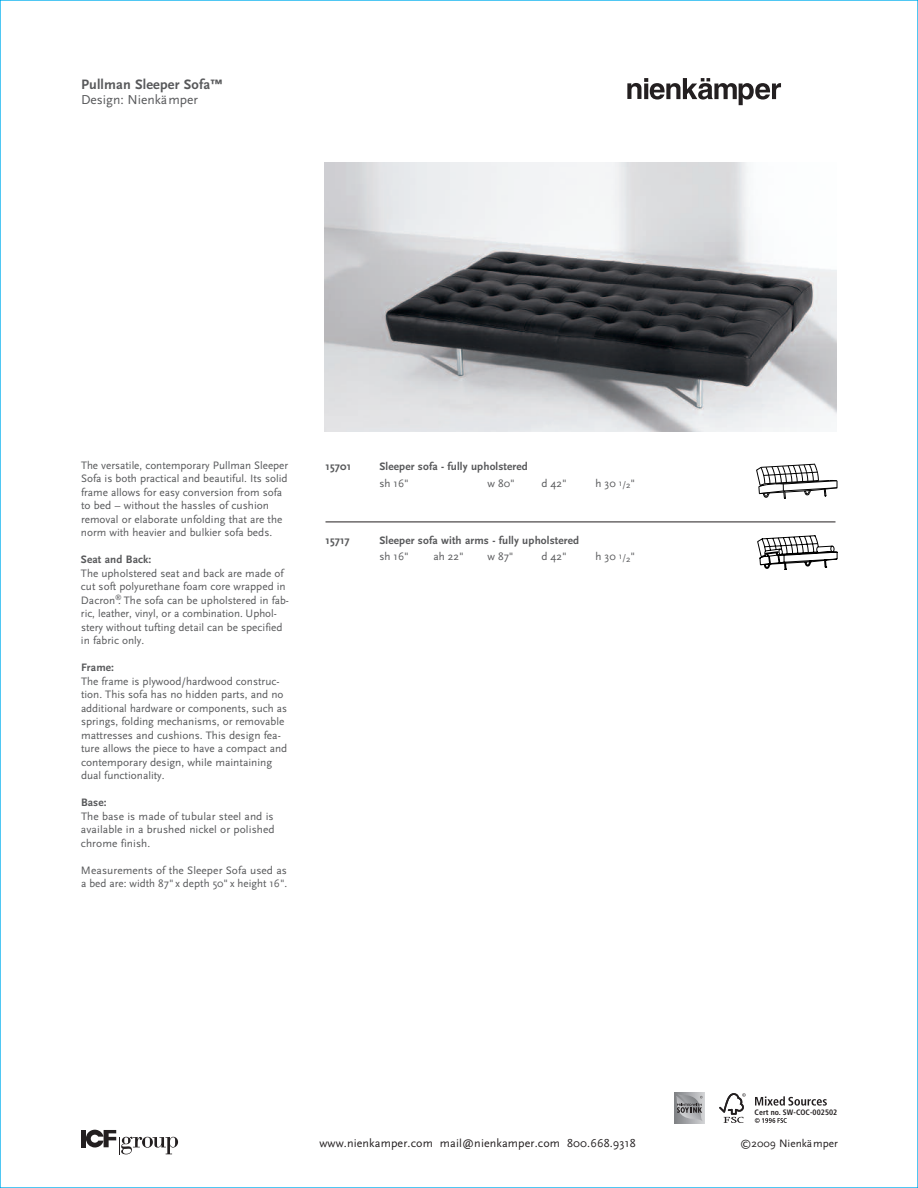
<style>
.page{position:relative;width:918px;height:1188px;background:#fff}
.page>*{position:absolute;margin:0;border:0;box-sizing:border-box;transform-origin:0 0}
.t1{font:700 14.25px "Scala Sans";letter-spacing:.01em;color:#57585a}
.t2{font:13.5px "Scala Sans";color:#57585a}
.t3{font:12px "Scala Sans";letter-spacing:.01em;color:#231f20}
.t4{font:11.25px/13.5px "Scala Sans";color:#57585a}
.t5{font:700 11.25px "Scala Sans";letter-spacing:.01em;color:#57585a}
.t6{font:11.25px "Scala Sans";color:#231f20}
.t7{font:700 condensed 7.8px "Frutiger";letter-spacing:.01em;color:#231f20}
.s1{font-size:9px}
</style>
<div class="page">
<img style="left:324px;top:162px;width:513px;height:270px">
<svg style="left:756px;top:464px;width:82px;height:35px"></svg>
<hr style="left:326px;top:522px;width:510px;height:1px;background:#231f20">
<svg style="left:757px;top:536px;width:80px;height:34px"></svg>
<div style="left:81px;top:1130px;width:5px;height:17px;background:#231f20"></div>
<svg style="left:86px;top:1130px;width:92px;height:24px"></svg>
<svg style="left:627px;top:78px;width:154px;height:27px"></svg>
<svg style="left:719px;top:1093px;width:27px;height:30px"></svg>
<svg style="left:755px;top:1096px;width:72px;height:10px"></svg>
<svg style="left:755px;top:1118px;width:32px;height:5px"></svg>
<div style="left:674px;top:1093px;width:31px;height:30px;background:#d0d1d3"></div>
<svg style="left:675px;top:1094px;width:28px;height:28px"></svg>
<p class="t1" style="left:81px;top:77px;width:143px">Pullman Sleeper Sofa™</p>
<p class="t2" style="left:81px;top:93px;width:119px">Design: Nienkämper</p>
<p class="t4" style="left:81px;top:459px;width:209px">The versatile, contemporary Pullman Sleeper Sofa is both practical and beautiful. Its solid frame allows for easy conversion from sofa to bed – without the hassles of cushion removal or elaborate unfolding that are the norm with heavier and bulkier sofa beds.</p>
<p class="t5" style="left:81px;top:554px;width:72px">Seat and Back:</p>
<p class="t4" style="left:81px;top:567px;width:209px">The upholstered seat and back are made of cut soft polyurethane foam core wrapped in Dacron<sup>®</sup>. The sofa can be upholstered in fab&shy;ric, leather, vinyl, or a combination. Uphol&shy;stery without tufting detail can be specified in fabric only.</p>
<p class="t5" style="left:81px;top:662px;width:35px">Frame:</p>
<p class="t4" style="left:81px;top:675px;width:208px">The frame is plywood/hardwood construc&shy;tion. This sofa has no hidden parts, and no additional hardware or components, such as springs, folding mechanisms, or removable mattresses and cushions. This design fea&shy;ture allows the piece to have a compact and contemporary design, while maintaining dual functionality.</p>
<p class="t5" style="left:81px;top:797px;width:27px">Base:</p>
<p class="t4" style="left:81px;top:810px;width:195px;text-align:justify">The base is made of tubular steel and is available in a brushed nickel or polished chrome finish.</p>
<p class="t4" style="left:81px;top:864px;width:208px">Measurements of the Sleeper Sofa used as a bed are: width 87" x depth 50" x height 16".</p>
<p class="t5" style="left:326px;top:460px;width:27px">15701</p>
<p class="t5" style="left:380px;top:460px;width:150px">Sleeper sofa - fully upholstered</p>
<p class="t4" style="left:379px;top:477px;width:31px">sh 16"</p>
<p class="t4" style="left:487px;top:477px;width:29px">w 80"</p>
<p class="t4" style="left:541px;top:477px;width:27px">d 42"</p>
<p class="t4" style="left:595px;top:477px;width:41px">h 30 <span class="s1">1/</span><sub>2</sub>"</p>
<p class="t5" style="left:326px;top:534px;width:26px">15717</p>
<p class="t5" style="left:380px;top:534px;width:201px">Sleeper sofa with arms - fully upholstered</p>
<p class="t4" style="left:379px;top:550px;width:31px">sh 16"</p>
<p class="t4" style="left:434px;top:550px;width:32px">ah 22"</p>
<p class="t4" style="left:488px;top:550px;width:28px">w 87"</p>
<p class="t4" style="left:541px;top:550px;width:27px">d 42"</p>
<p class="t4" style="left:595px;top:550px;width:41px">h 30 <span class="s1">1/</span><sub>2</sub>"</p>
<p class="t7" style="left:755px;top:1109px;width:84px">Cert no. SW-COC-002502</p>
<p class="t3" style="left:320px;top:1137px;width:318px">www.nienkamper.com mail@nienkamper.com 800.668.9318</p>
<p class="t6" style="left:740px;top:1137px;width:99px">©2009 Nienkämper</p>
</div>
